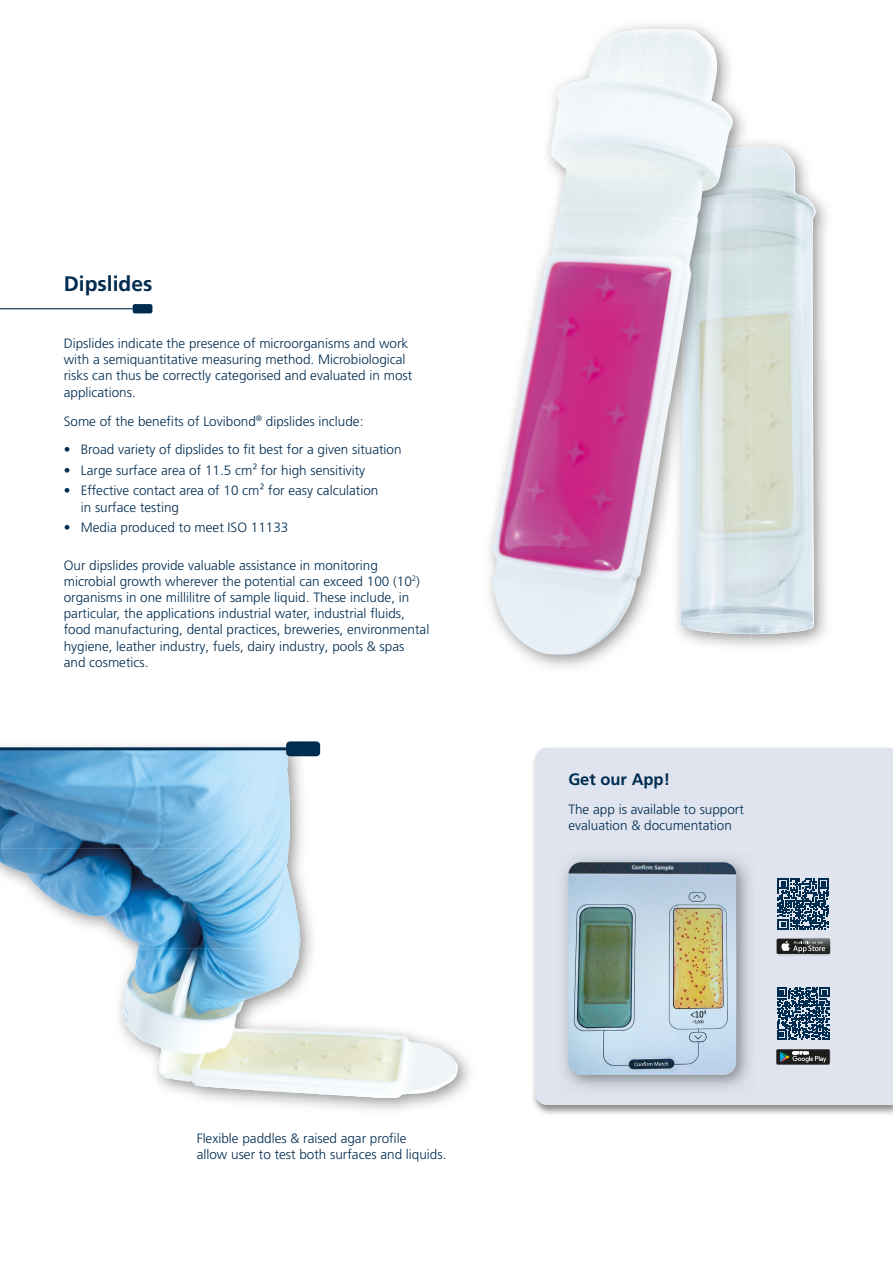
<style>
.page{position:relative;width:893px;height:1263px;background:#fff}
.page>*{position:absolute;margin:0;border:0;box-sizing:border-box;transform-origin:0 0}
.t1{font:700 21px "Frutiger LT Pro";color:#002c50}
.t2{font:700 16.5px "Frutiger LT Pro";color:#002c50}
.t3{font:300 13.5px/16.2px "Frutiger LT Pro";color:#002c50}
</style>
<div class="page">
<img style="left:751px;top:146px;width:65px;height:488px">
<img style="left:526px;top:634px;width:225px;height:33px">
<img style="left:734px;top:146px;width:17px;height:94px">
<img style="left:734px;top:240px;width:17px;height:63px">
<img style="left:734px;top:407px;width:17px;height:227px">
<img style="left:734px;top:303px;width:17px;height:104px">
<img style="left:734px;top:499px;width:4px;height:135px">
<img style="left:493px;top:29px;width:241px;height:627px">
<img style="left:0;top:750px;width:290px;height:98px">
<img style="left:51px;top:848px;width:249px;height:100px">
<img style="left:0;top:848px;width:51px;height:50px">
<img style="left:153px;top:948px;width:153px;height:100px">
<img style="left:122px;top:948px;width:31px;height:97px">
<img style="left:306px;top:1031px;width:152px;height:67px">
<img style="left:158px;top:1048px;width:148px;height:45px">
<div style="left:286px;top:741px;width:34px;height:15px;background:#002c50;border-radius:4px"></div>
<hr style="left:0;top:747px;width:297px;height:3px;background:#002c50">
<img style="left:533px;top:747px;width:360px;height:367px">
<div style="left:535px;top:748px;width:358px;height:357px;background:#dfe4ee"></div>
<img style="left:559px;top:852px;width:195px;height:241px">
<img style="left:568px;top:862px;width:168px;height:213px">
<svg style="left:778px;top:878px;width:51px;height:52px;background:#4a6984"></svg>
<svg style="left:776px;top:938px;width:54px;height:16px"></svg>
<div style="left:777px;top:939px;width:53px;height:15px;background:#1d1d1b;border-radius:2px"></div>
<svg style="left:781px;top:938px;width:49px;height:16px"></svg>
<svg style="left:776px;top:1049px;width:54px;height:16px"></svg>
<svg style="left:777px;top:987px;width:52px;height:52px;background:#466681"></svg>
<div style="left:133px;top:304px;width:19px;height:9px;background:#002c50;border-radius:2px"></div>
<hr style="left:0;top:308px;width:136px;height:1px;background:#002c50">
<h1 class="t1" style="left:64px;top:271px;width:90px">Dipslides</h1>
<p class="t3" style="left:64px;top:335px;width:350px">Dipslides indicate the presence of microorganisms and work with a semiquantitative measuring method. Microbiological risks can thus be correctly categorised and evaluated in most applications.</p>
<p class="t3" style="left:64px;top:413px;width:301px">Some of the benefits of Lovibond<sup>®</sup> dipslides include:</p>
<p class="t3" style="left:64px;top:442px;width:339px">• Broad variety of dipslides to fit best for a given situation</p>
<p class="t3" style="left:64px;top:462px;width:303px">• Large surface area of 11.5 cm² for high sensitivity</p>
<p class="t3" style="left:81px;top:483px;width:299px;text-indent:-17px">• Effective contact area of 10 cm² for easy calculation in surface testing</p>
<p class="t3" style="left:64px;top:519px;width:226px">• Media produced to meet ISO 11133</p>
<p class="t3" style="left:64px;top:557px;width:367px">Our dipslides provide valuable assistance in monitoring microbial growth wherever the potential can exceed 100 (10<sup>2</sup>) organisms in one millilitre of sample liquid. These include, in particular, the applications industrial water, industrial fluids, food manufacturing, dental practices, breweries, environmental hygiene, leather industry, fuels, dairy industry, pools &amp; spas and cosmetics.</p>
<p class="t3" style="left:197px;top:1130px;width:251px">Flexible paddles &amp; raised agar profile<br>allow user to test both surfaces and liquids.</p>
<p class="t2" style="left:568px;top:769px;width:103px">Get our App!</p>
<p class="t3" style="left:568px;top:801px;width:177px">The app is available to support evaluation &amp; documentation</p>
</div>
